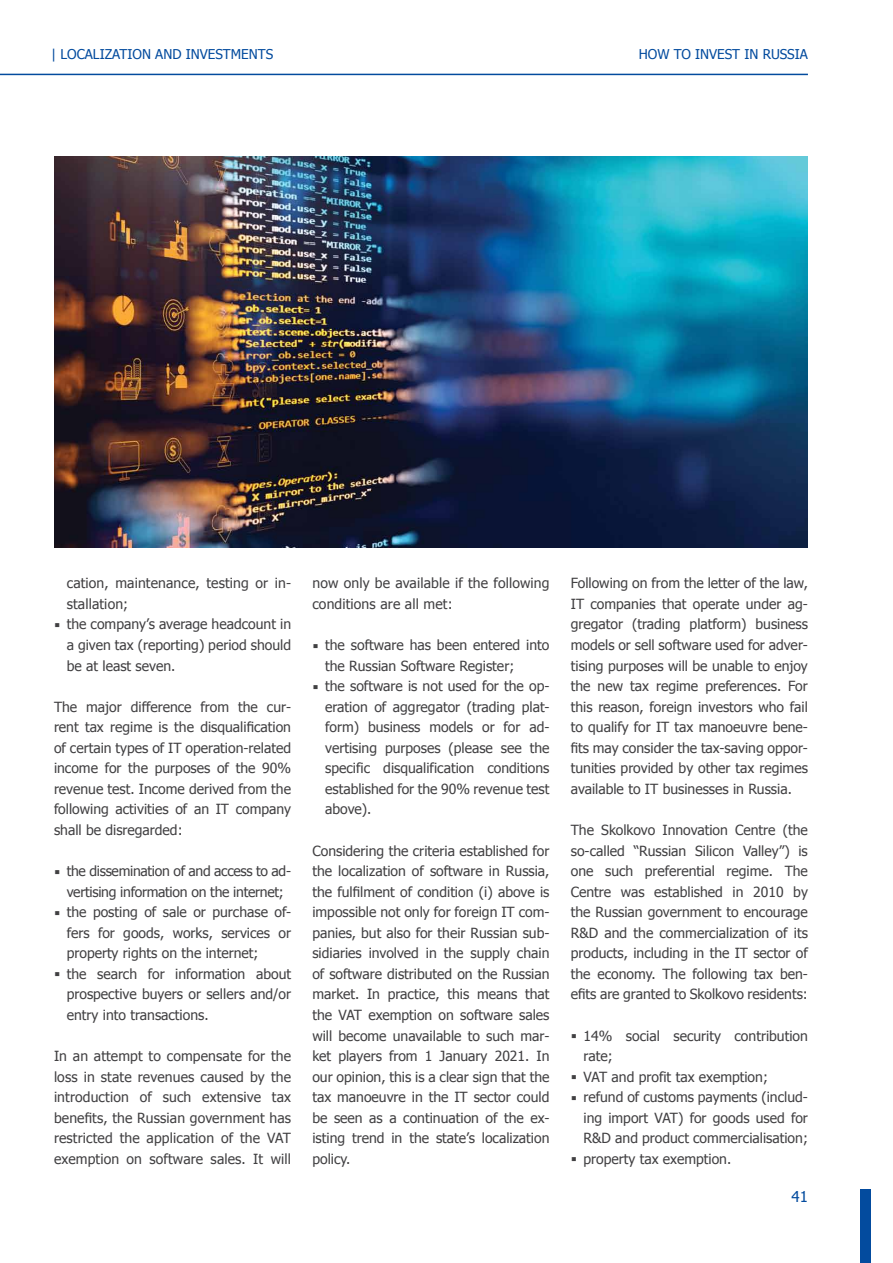
<style>
.page{position:relative;width:893px;height:1263px;background:#fff}
.page>*{position:absolute;margin:0;border:0;box-sizing:border-box;transform-origin:0 0}
.t1{font:15px "Tahoma";color:#034b9e}
.t2{font:13.95px/20.5px "Tahoma";color:#414042;text-align:justify}
.t3{font:13.95px/20.5px "Tahoma";letter-spacing:-.02em;color:#414042;text-align:center}
.t4{font:13.5px "Tahoma";color:#034b9e}
.s1{font-size:18px}
</style>
<div class="page">
<div style="left:860px;top:1189px;width:11px;height:74px;background:#034b9e"></div>
<hr style="left:0;top:74px;width:808px;height:1px;background:#034b9e">
<img style="left:54px;top:157px;width:754px;height:390px">
<p class="t4" style="left:51px;top:45px;width:19px">| Loca</p>
<p class="t4" style="left:93px;top:45px;width:15px">lization</p>
<p class="t4" style="left:155px;top:45px;width:10px">and</p>
<p class="t4" style="left:186px;top:45px;width:9px">investments</p>
<p class="t4" style="left:639px;top:45px;width:171px">How to Invest in Russia</p>
<p class="t2" style="left:67px;top:572px;width:226px">cation, maintenance, testing or in&shy;stallation;</p>
<p class="t2" style="left:67px;top:613px;width:226px;text-indent:-13px"><span class="s1">▪</span> the company’s average headcount in a given tax (reporting) period should be at least seven.</p>
<p class="t2" style="left:54px;top:696px;width:239px">The major difference from the cur&shy;rent tax regime is the disqualification of certain types of IT operation-related income for the purposes of the 90% revenue test. Income derived from the following activities of an IT company shall be disregarded:</p>
<p class="t3" style="left:54px;top:860px;width:239px"><span class="s1">▪</span> the dissemination of and access to ad&shy;vertising information on the internet;</p>
<p class="t2" style="left:67px;top:901px;width:226px;text-indent:-13px"><span class="s1">▪</span> the posting of sale or purchase of&shy;fers for goods, works, services or property rights on the internet;</p>
<p class="t2" style="left:67px;top:963px;width:226px;text-indent:-13px"><span class="s1">▪</span> the search for information about prospective buyers or sellers and/or entry into transactions.</p>
<p class="t2" style="left:54px;top:1045px;width:239px;text-align:left">In an attempt to compensate for the loss in state revenues caused by the introduction of such extensive tax benefits, the Russian government has restricted the application of the VAT exemption on software sales. It will</p>
<p class="t2" style="left:312px;top:572px;width:239px">now only be available if the following conditions are all met:</p>
<p class="t2" style="left:325px;top:634px;width:226px;text-indent:-13px"><span class="s1">▪</span> the software has been entered into the Russian Software Register;</p>
<p class="t2" style="left:325px;top:675px;width:226px;text-indent:-13px"><span class="s1">▪</span> the software is not used for the op&shy;eration of aggregator (trading plat&shy;form) business models or for ad&shy;vertising purposes (please see the specific disqualification conditions established for the 90% revenue test above).</p>
<p class="t2" style="left:312px;top:839px;width:239px">Considering the criteria established for the localization of software in Russia, the fulfilment of condition (i) above is impossible not only for foreign IT com&shy;panies, but also for their Russian sub&shy;sidiaries involved in the supply chain of software distributed on the Russian market. In practice, this means that the VAT exemption on software sales will become unavailable to such mar&shy;ket players from 1 January 2021. In our opinion, this is a clear sign that the tax manoeuvre in the IT sector could be seen as a continuation of the ex&shy;isting trend in the state’s localization policy.</p>
<p class="t2" style="left:571px;top:572px;width:239px">Following on from the letter of the law, IT companies that operate under ag&shy;gregator (trading platform) business models or sell software used for adver&shy;tising purposes will be unable to enjoy the new tax regime preferences. For this reason, foreign investors who fail to qualify for IT tax manoeuvre bene&shy;fits may consider the tax-saving oppor&shy;tunities provided by other tax regimes available to IT businesses in Russia.</p>
<p class="t2" style="left:571px;top:819px;width:239px">The Skolkovo Innovation Centre (the so-called “Russian Silicon Valley”) is one such preferential regime. The Centre was established in 2010 by the Russian government to encourage R&amp;D and the commercialization of its products, including in the IT sector of the economy. The following tax ben&shy;efits are granted to Skolkovo residents:</p>
<p class="t2" style="left:584px;top:1024px;width:226px;text-indent:-13px"><span class="s1">▪</span> 14% social security contribution rate;</p>
<p class="t2" style="left:571px;top:1066px;width:199px"><span class="s1">▪</span> VAT and profit tax exemption;</p>
<p class="t2" style="left:584px;top:1086px;width:226px;text-indent:-13px"><span class="s1">▪</span> refund of customs payments (includ&shy;ing import VAT) for goods used for R&amp;D and product commercialisation;</p>
<p class="t2" style="left:571px;top:1148px;width:162px"><span class="s1">▪</span> property tax exemption.</p>
<p class="t1" style="left:791px;top:1187px;width:18px">41</p>
</div>
